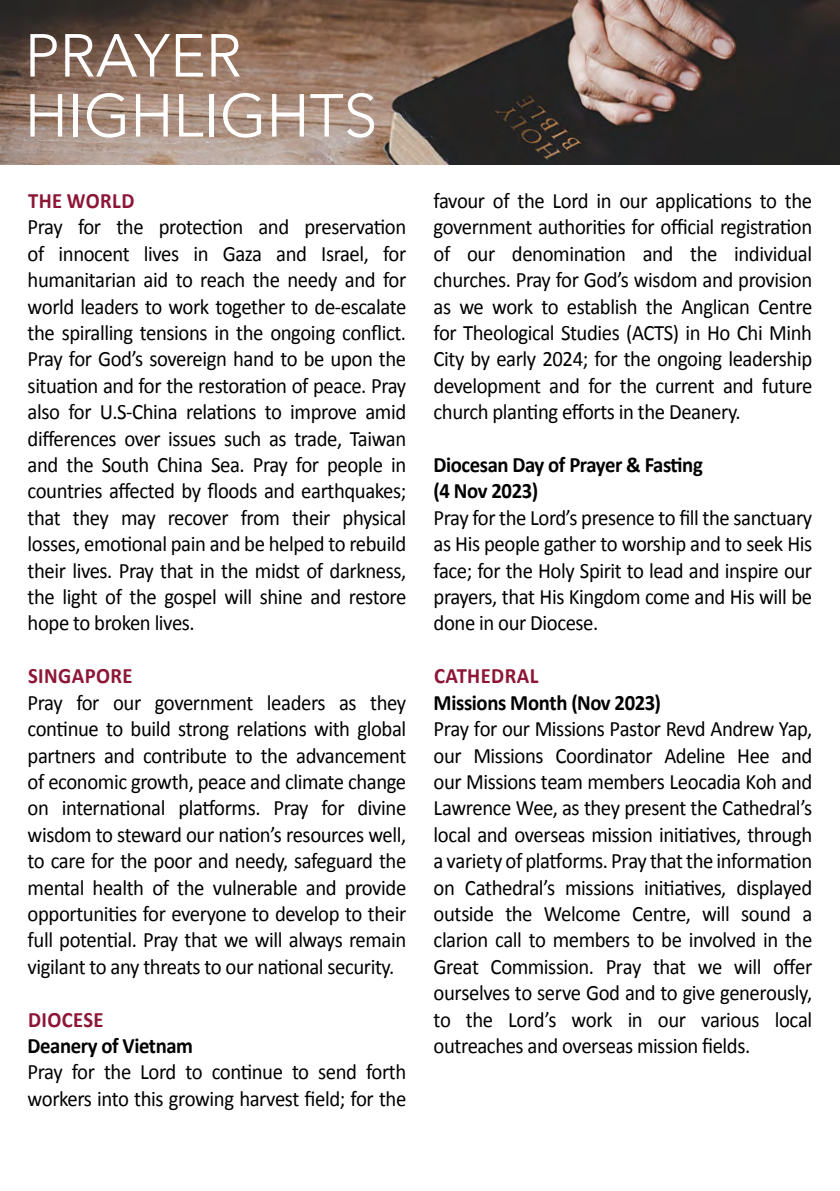
<style>
.page{position:relative;width:840px;height:1191px;background:#fff}
.page>*{position:absolute;margin:0;border:0;box-sizing:border-box;transform-origin:0 0}
.t1{font:60px/60px "Avenir Next";color:#fff}
.t2{font:22px/26.4px "Calibri";letter-spacing:-.02em;color:#000;text-align:justify;scale:.94 1}
.t3{font:700 22px/26.4px "Calibri";letter-spacing:-.02em;color:#000;scale:.94 1}
.t4{font:700 22px "Calibri";letter-spacing:.02em;color:#8d1637;scale:.94 1}
</style>
<div class="page">
<img style="left:0;top:0;width:839px;height:165px">
<h1 class="t1" style="left:25px;top:23px;width:354px">PRAYER<br>HIGHLIGHTS</h1>
<p class="t4" style="left:28px;top:185px;width:115px">THE WORLD</p>
<p class="t2" style="left:28px;top:213px;width:404px">Pray for the protection and preservation of innocent lives in Gaza and Israel, for humanitarian aid to reach the needy and for world leaders to work together to de-escalate the spiralling tensions in the ongoing conflict.<br>Pray for God’s sovereign hand to be upon the situation and for the restoration of peace. Pray also for U.S-China relations to improve amid differences over issues such as trade, Taiwan and the South China Sea. Pray for people in countries affected by floods and earthquakes; that they may recover from their physical losses, emotional pain and be helped to rebuild their lives. Pray that in the midst of darkness, the light of the gospel will shine and restore hope to broken lives.</p>
<p class="t4" style="left:28px;top:660px;width:113px">SINGAPORE</p>
<p class="t2" style="left:28px;top:688px;width:404px">Pray for our government leaders as they continue to build strong relations with global partners and contribute to the advancement of economic growth, peace and climate change on international platforms. Pray for divine wisdom to steward our nation’s resources well, to care for the poor and needy, safeguard the mental health of the vulnerable and provide opportunities for everyone to develop to their full potential. Pray that we will always remain vigilant to any threats to our national security.</p>
<p class="t4" style="left:28px;top:1003px;width:82px">DIOCESE</p>
<p class="t3" style="left:28px;top:1031px;width:177px">Deanery of Vietnam</p>
<p class="t2" style="left:28px;top:1058px;width:404px">Pray for the Lord to continue to send forth workers into this growing harvest field; for the</p>
<p class="t2" style="left:433px;top:187px;width:404px">favour of the Lord in our applications to the government authorities for official registration of our denomination and the individual churches. Pray for God’s wisdom and provision as we work to establish the Anglican Centre for Theological Studies (ACTS) in Ho Chi Minh City by early 2024; for the ongoing leadership development and for the current and future church planting efforts in the Deanery.</p>
<p class="t3" style="left:433px;top:451px;width:288px">Diocesan Day of Prayer &amp; Fasting (4 Nov 2023)</p>
<p class="t2" style="left:433px;top:504px;width:404px">Pray for the Lord’s presence to fill the sanctuary as His people gather to worship and to seek His face; for the Holy Spirit to lead and inspire our prayers, that His Kingdom come and His will be done in our Diocese.</p>
<p class="t4" style="left:434px;top:660px;width:112px">CATHEDRAL</p>
<p class="t3" style="left:433px;top:688px;width:243px">Missions Month (Nov 2023)</p>
<p class="t2" style="left:433px;top:715px;width:404px">Pray for our Missions Pastor Revd Andrew Yap, our Missions Coordinator Adeline Hee and our Missions team members Leocadia Koh and Lawrence Wee, as they present the Cathedral’s local and overseas mission initiatives, through a variety of platforms. Pray that the information on Cathedral’s missions initiatives, displayed outside the Welcome Centre, will sound a clarion call to members to be involved in the Great Commission. Pray that we will offer ourselves to serve God and to give generously, to the Lord’s work in our various local outreaches and overseas mission fields.</p>
</div>
